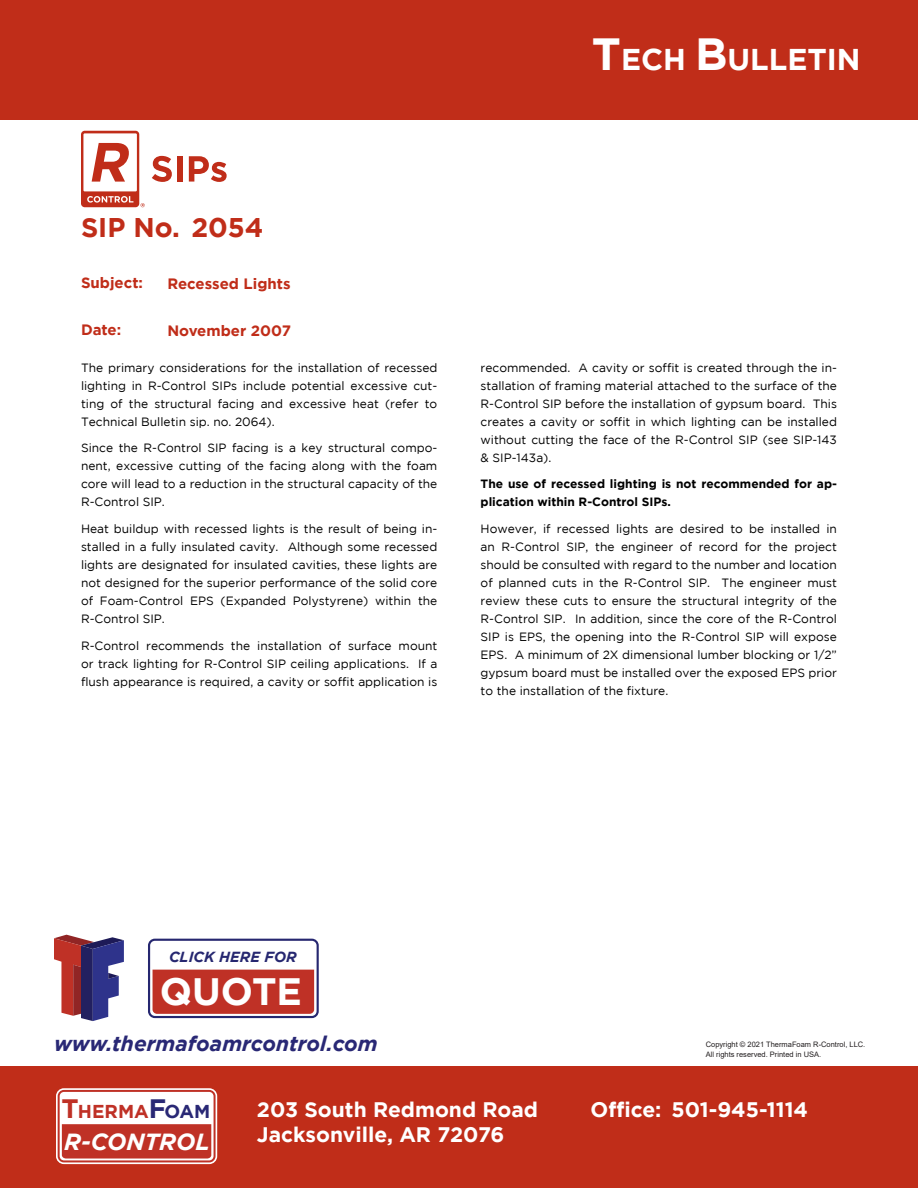
<style>
.page{position:relative;width:918px;height:1188px;background:#fff}
.page>*{position:absolute;margin:0;border:0;box-sizing:border-box;transform-origin:0 0}
.t1{font:700 38.1px "Gotham";color:#fff}
.t2{font:700 30px "Gotham";color:#fff}
.Body_Copy{font:700 27px "Gotham";color:#c02d19}
.t3{font:italic 700 23.25px "Gotham";color:#fff}
.t4{font:700 21px/25.2px "Gotham";color:#fff}
.Body_Subhead{font:italic 700 21px "Gotham";color:#292875}
.t5{font:700 18.6px "Gotham";color:#bf3126}
.Technical_Bulletin_H{font:700 15px "Gotham";color:#c02d19}
.Body_Copy_Justified{font:700 15px "Gotham";color:#c02d19}
.t6{font:italic 700 14.55px "Gotham";color:#262770}
.Technical_Bulletin_B{font:12px/18px "Gotham";color:#000;text-align:justify}
.Technical_Bulletin_B-2{font:700 12px/18px "Gotham";color:#000}
.Technical_Bulletin_F{font:7.5px/10.5px "Arial";color:#231f20}
.s1{font-size:45px}
.s2{font-size:26.55px}
.s3{font-size:26.55px;color:#292875}
.s4{color:#292875}
</style>
<div class="page">
<div style="left:0;top:0;width:918px;height:120px;background:#c02d19"></div>
<div style="left:81px;top:131px;width:58px;height:76px;background:#c02d19;border-radius:4px"></div>
<div style="left:83px;top:133px;width:54px;height:58px;background:#fff"></div>
<svg style="left:87px;top:196px;width:46px;height:7px"></svg>
<svg style="left:92px;top:143px;width:37px;height:39px"></svg>
<svg style="left:141px;top:203px;width:4px;height:4px"></svg>
<svg style="left:152px;top:156px;width:20px;height:26px"></svg>
<div style="left:177px;top:156px;width:6px;height:26px;background:#c02d19"></div>
<svg style="left:189px;top:156px;width:38px;height:26px"></svg>
<div style="left:0;top:1066px;width:918px;height:122px;background:#c02d19"></div>
<svg style="left:148px;top:938px;width:171px;height:81px"></svg>
<svg style="left:54px;top:935px;width:70px;height:86px"></svg>
<div style="left:56px;top:1088px;width:161px;height:76px;border:5px solid #fff;border-radius:5px"></div>
<div style="left:59px;top:1091px;width:156px;height:70px;background:#fff;border-radius:5px"></div>
<div style="left:58px;top:1090px;width:158px;height:72px;border:2px solid #bf3126;border-radius:5px"></div>
<div style="left:62px;top:1124px;width:149px;height:35px;background:#bf3126"></div>
<p class="t2" style="left:592px;top:42px;width:270px"><span class="s1">T</span>ECH <span class="s1">B</span>ULLETIN</p>
<p class="Body_Copy" style="left:81px;top:212px;width:184px">SIP No. 2054</p>
<p class="Body_Copy_Justified" style="left:81px;top:274px;width:64px">Subject:</p>
<p class="Body_Copy_Justified" style="left:81px;top:321px;width:42px">Date:</p>
<p class="Technical_Bulletin_H" style="left:167px;top:275px;width:125px">Recessed Lights</p>
<p class="Technical_Bulletin_H" style="left:167px;top:322px;width:125px">November 2007</p>
<p class="Technical_Bulletin_B" style="left:81px;top:358px;width:358px">The primary considerations for the installation of recessed lighting in R-Control SIPs include potential excessive cut&shy;ting of the structural facing and excessive heat (refer to Technical Bulletin sip. no. 2064).</p>
<p class="Technical_Bulletin_B" style="left:81px;top:439px;width:358px">Since the R-Control SIP facing is a key structural compo&shy;nent, excessive cutting of the facing along with the foam core will lead to a reduction in the structural capacity of the R-Control SIP.</p>
<p class="Technical_Bulletin_B" style="left:81px;top:519px;width:358px">Heat buildup with recessed lights is the result of being in&shy;stalled in a fully insulated cavity. Although some recessed lights are designated for insulated cavities, these lights are not designed for the superior performance of the solid core of Foam-Control EPS (Expanded Polystyrene) within the R-Control SIP.</p>
<p class="Technical_Bulletin_B" style="left:81px;top:636px;width:358px">R-Control recommends the installation of surface mount or track lighting for R-Control SIP ceiling applications. If a flush appearance is required, a cavity or soffit application is</p>
<p class="Technical_Bulletin_B" style="left:481px;top:358px;width:358px">recommended. A cavity or soffit is created through the in&shy;stallation of framing material attached to the surface of the R-Control SIP before the installation of gypsum board. This creates a cavity or soffit in which lighting can be installed without cutting the face of the R-Control SIP (see SIP-143 &amp; SIP-143a).</p>
<p class="Technical_Bulletin_B-2" style="left:481px;top:475px;width:358px">The use of recessed lighting is not recommended for ap&shy;plication within R-Control SIPs.</p>
<p class="Technical_Bulletin_B" style="left:481px;top:519px;width:358px">However, if recessed lights are desired to be installed in an R-Control SIP, the engineer of record for the project should be consulted with regard to the number and location of planned cuts in the R-Control SIP. The engineer must review these cuts to ensure the structural integrity of the R-Control SIP. In addition, since the core of the R-Control SIP is EPS, the opening into the R-Control SIP will expose EPS. A minimum of 2X dimensional lumber blocking or 1/2” gypsum board must be installed over the exposed EPS prior to the installation of the fixture.</p>
<p class="t6" style="left:169px;top:949px;width:129px">CLICK HERE FOR</p>
<p class="t1" style="left:160px;top:970px;width:144px">QUOTE</p>
<p class="Body_Subhead" style="left:54px;top:1032px;width:325px">www.thermafoamrcontrol.com</p>
<p class="Technical_Bulletin_F" style="left:706px;top:1039px;width:161px">Copyright © 2021 ThermaFoam R-Control, LLC.<br>All rights reserved. Printed in USA.</p>
<p class="t5" style="left:61px;top:1101px;width:150px"><span class="s2">T</span>HERMA<span class="s3">F</span><span class="s4">OAM</span></p>
<p class="t4" style="left:591px;top:1096px;width:219px">Office: 501-945-1114</p>
<p class="t3" style="left:64px;top:1128px;width:147px">R-CONTROL</p>
<p class="t4" style="left:257px;top:1096px;width:283px">203 South Redmond Road<br>Jacksonville, AR 72076</p>
</div>
